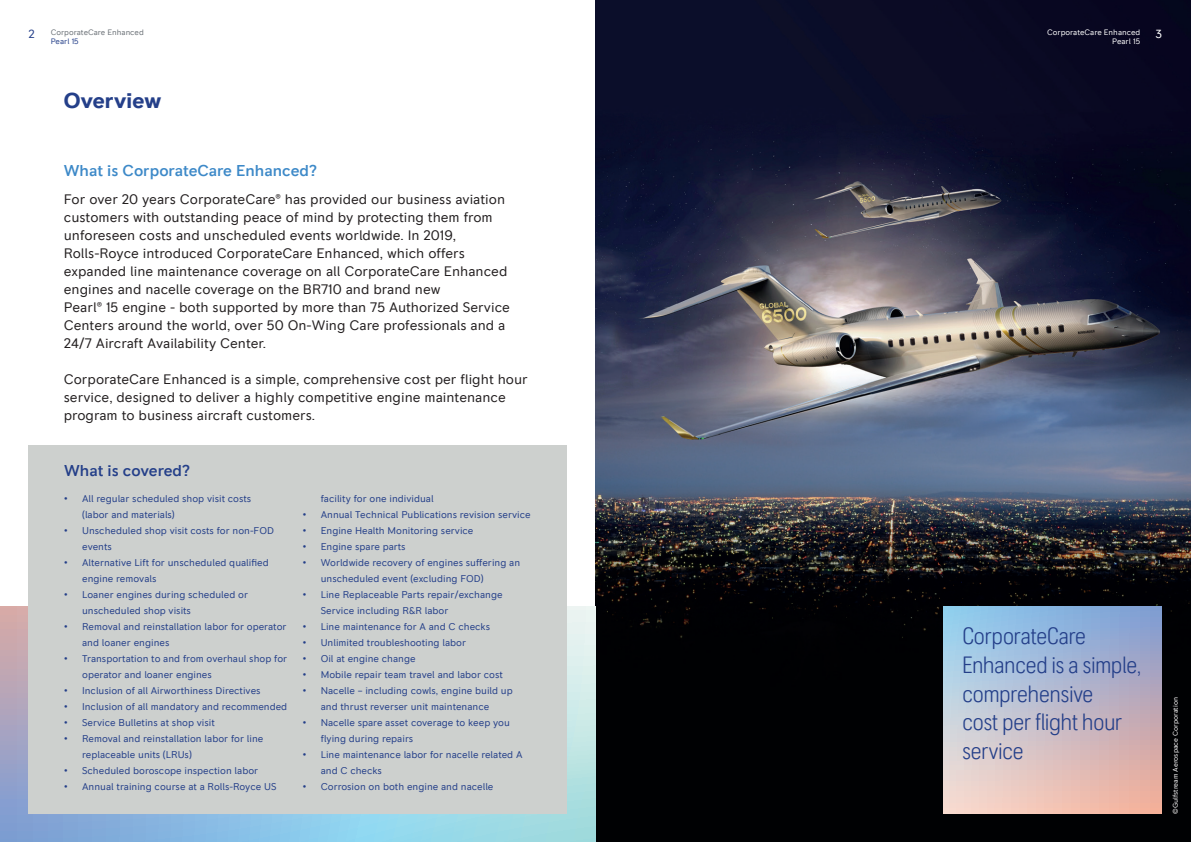
<style>
.page{position:relative;width:1191px;height:842px;background:#fff}
.page>*{position:absolute;margin:0;border:0;box-sizing:border-box;transform-origin:0 0}
.t1{font:300 condensed 24px/28.8px "RR Pioneer";color:#243f89}
.t2{font:700 22px "RR Pioneer";color:#243f89}
.t3{font:500 16px "RR Pioneer";color:#3d89c8}
.t4{font:500 16px "RR Pioneer";letter-spacing:-.005em;color:#243f89}
.t5{font:14px/18px "RR Pioneer";color:#231f20}
.t6{font:12px "RR Pioneer";color:#243f89}
.t7{font:12px "RR Pioneer";color:#fff}
.t8{font:10px/16px "RR Pioneer";color:#243f89}
.t9{font:8px "RR Pioneer";color:#fff}
.t10{font:8px "RR Pioneer";color:#6a7076}
.t11{font:8px "RR Pioneer";color:#243f89}
.t12{font:7px "RR Pioneer";color:#fff}
.s1{font-family:"Arial"}
</style>
<div class="page">
<img style="left:595px;top:0;width:596px;height:842px">
<svg style="left:944px;top:607px;width:217px;height:207px;background:#c0bdcb"></svg>
<svg style="left:0;top:607px;width:595px;height:235px;background:#a1c5dc"></svg>
<div style="left:28px;top:445px;width:539px;height:369px;background:#cdd0ce"></div>
<p class="t6" style="left:28px;top:27px;width:8px">2</p>
<p class="t9" style="left:1047px;top:27px;width:95px">CorporateCare Enhanced</p>
<p class="t7" style="left:1155px;top:27px;width:8px">3</p>
<p class="t9" style="left:1112px;top:37px;width:30px">Pearl 15</p>
<p class="t10" style="left:51px;top:27px;width:95px">CorporateCare Enhanced</p>
<p class="t11" style="left:51px;top:37px;width:30px">Pearl 15</p>
<h2 class="t2" style="left:64px;top:87px;width:99px">Overview</h2>
<h3 class="t3" style="left:64px;top:161px;width:255px">What is CorporateCare Enhanced?</h3>
<p class="t5" style="left:64px;top:190px;width:448px">For over 20 years CorporateCare® has provided our business aviation customers with outstanding peace of mind by protecting them from unforeseen costs and unscheduled events worldwide. In 2019, Rolls-Royce introduced CorporateCare Enhanced, which offers expanded line maintenance coverage on all CorporateCare Enhanced engines and nacelle coverage on the BR710 and brand new<br>Pearl® 15 engine - both supported by more than 75 Authorized Service Centers around the world, over 50 On-Wing Care professionals and a 24/7 Aircraft Availability Center.</p>
<h3 class="t5" style="left:64px;top:370px;width:465px">CorporateCare Enhanced is a simple, comprehensive cost per flight hour service, designed to deliver a highly competitive engine maintenance program to business aircraft customers.</h3>
<h3 class="t4" style="left:64px;top:461px;width:127px">What is covered?</h3>
<p class="t8" style="left:82px;top:490px;width:171px;text-indent:-18px"><span class="s1">•</span> All regular scheduled shop visit costs (labor and materials)</p>
<p class="t8" style="left:82px;top:522px;width:193px;text-indent:-18px"><span class="s1">•</span> Unscheduled shop visit costs for non-FOD events</p>
<p class="t8" style="left:82px;top:554px;width:188px;text-indent:-18px"><span class="s1">•</span> Alternative Lift for unscheduled qualified engine removals</p>
<p class="t8" style="left:82px;top:586px;width:167px;text-indent:-18px"><span class="s1">•</span> Loaner engines during scheduled or unscheduled shop visits</p>
<p class="t8" style="left:82px;top:618px;width:206px;text-indent:-18px"><span class="s1">•</span> Removal and reinstallation labor for operator and loaner engines</p>
<p class="t8" style="left:82px;top:650px;width:207px;text-indent:-18px"><span class="s1">•</span> Transportation to and from overhaul shop for operator and loaner engines</p>
<p class="t8" style="left:64px;top:682px;width:198px"><span class="s1">•</span> Inclusion of all Airworthiness Directives</p>
<p class="t8" style="left:64px;top:698px;width:225px"><span class="s1">•</span> Inclusion of all mandatory and recommended</p>
<p class="t8" style="left:64px;top:714px;width:152px"><span class="s1">•</span> Service Bulletins at shop visit</p>
<p class="t8" style="left:82px;top:730px;width:183px;text-indent:-18px"><span class="s1">•</span> Removal and reinstallation labor for line replaceable units (LRUs)</p>
<p class="t8" style="left:64px;top:762px;width:196px"><span class="s1">•</span> Scheduled boroscope inspection labor</p>
<p class="t8" style="left:64px;top:778px;width:214px"><span class="s1">•</span> Annual training course at a Rolls-Royce US</p>
<p class="t8" style="left:321px;top:490px;width:114px">facility for one individual</p>
<p class="t8" style="left:303px;top:506px;width:229px"><span class="s1">•</span> Annual Technical Publications revision service</p>
<p class="t8" style="left:303px;top:522px;width:172px"><span class="s1">•</span> Engine Health Monitoring service</p>
<p class="t8" style="left:303px;top:538px;width:104px"><span class="s1">•</span> Engine spare parts</p>
<p class="t8" style="left:321px;top:554px;width:201px;text-indent:-18px"><span class="s1">•</span> Worldwide recovery of engines suffering an unscheduled event (excluding FOD)</p>
<p class="t8" style="left:321px;top:586px;width:183px;text-indent:-18px"><span class="s1">•</span> Line Replaceable Parts repair/exchange<br>Service including R&amp;R labor</p>
<p class="t8" style="left:303px;top:618px;width:189px"><span class="s1">•</span> Line maintenance for A and C checks</p>
<p class="t8" style="left:303px;top:634px;width:165px"><span class="s1">•</span> Unlimited troubleshooting labor</p>
<p class="t8" style="left:303px;top:650px;width:114px"><span class="s1">•</span> Oil at engine change</p>
<p class="t8" style="left:303px;top:666px;width:202px"><span class="s1">•</span> Mobile repair team travel and labor cost</p>
<p class="t8" style="left:303px;top:682px;width:212px;text-align:center"><span class="s1">•</span> Nacelle – including cowls, engine build up and thrust reverser unit maintenance</p>
<p class="t8" style="left:321px;top:714px;width:191px;text-indent:-18px"><span class="s1">•</span> Nacelle spare asset coverage to keep you flying during repairs</p>
<p class="t8" style="left:321px;top:746px;width:203px;text-indent:-18px"><span class="s1">•</span> Line maintenance labor for nacelle related A and C checks</p>
<p class="t8" style="left:303px;top:778px;width:192px"><span class="s1">•</span> Corrosion on both engine and nacelle</p>
<h1 class="t1" style="left:962px;top:621px;width:180px">CorporateCare<br>Enhanced is a simple, comprehensive<br>cost per flight hour service</h1>
<p class="t12" style="left:1171px;top:814px;width:118px;rotate:-90deg">©Gulfstream Aerospace Corporation</p>
</div>
